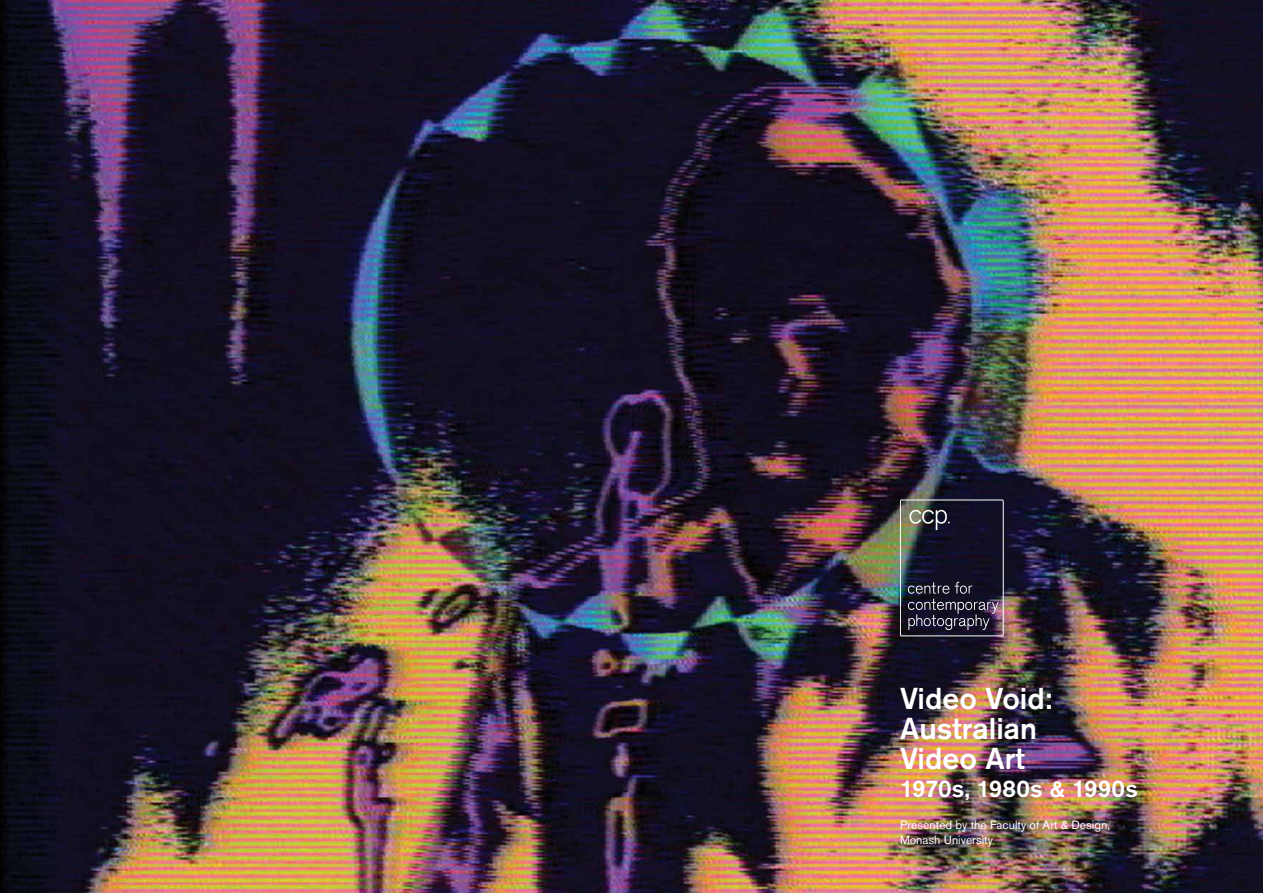
<style>
.page{position:relative;width:1263px;height:893px;background:#fff}
.page>*{position:absolute;margin:0;border:0;box-sizing:border-box;transform-origin:0 0}
.t1{font:500 30px/30px "Akzidenz Grotesk BE";color:#fff}
.t2{font:500 24px "Akzidenz Grotesk BE";letter-spacing:.005em;color:#fff}
.t3{font:12px/15px "Akzidenz Grotesk BE";color:#fff}
</style>
<div class="page">
<img style="left:0;top:0;width:1263px;height:893px">
<img style="left:900px;top:500px;width:103px;height:136px">
<h1 class="t1" style="left:900px;top:682px;width:154px">Video Void:<br>Australian<br>Video Art</h1>
<h2 class="t2" style="left:900px;top:774px;width:239px">1970s, 1980s &amp; 1990s</h2>
<p class="t3" style="left:900px;top:817px;width:212px">Presented by the Faculty of Art &amp; Design,<br>Monash University</p>
</div>
